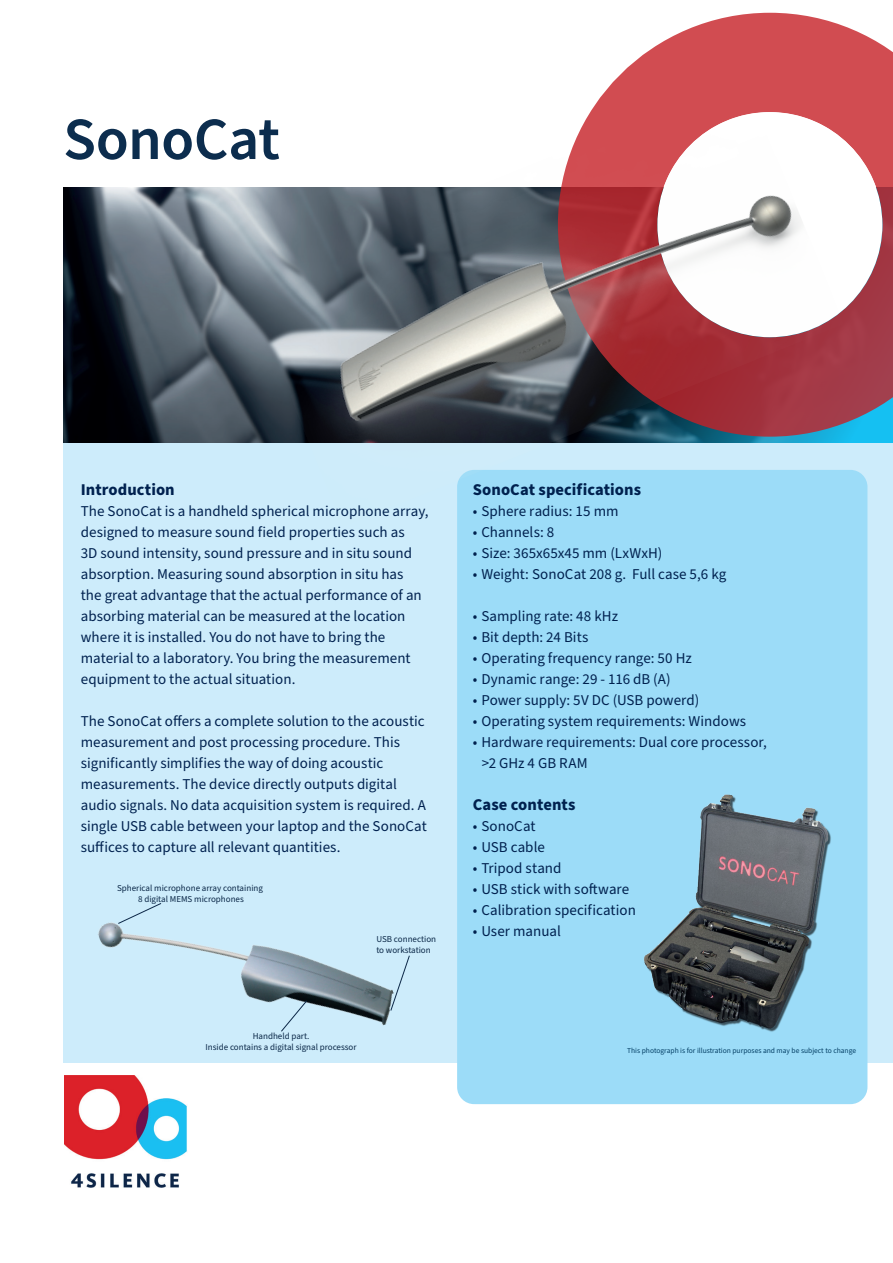
<style>
.page{position:relative;width:893px;height:1263px;background:#fff}
.page>*{position:absolute;margin:0;border:0;box-sizing:border-box;transform-origin:0 0}
.t1{font:600 60px "Source Sans Pro";letter-spacing:-.01em;color:#0c2d4e}
.t2{font:700 16.5px "Source Sans Pro";letter-spacing:.005em;color:#00214f}
.t3{font:15px/21px "Source Sans Pro";color:#00214f}
.t4{font:9px/10.8px "Source Sans Pro";color:#0a2747;text-align:center}
.t5{font:7.5px "Source Sans Pro";color:#054066}
</style>
<div class="page">
<div style="left:64px;top:189px;width:829px;height:873px;background:#cdecfb"></div>
<img style="left:64px;top:187px;width:160px;height:255px">
<div style="left:457px;top:470px;width:410px;height:634px;background:#9cdcf8;border-radius:17px"></div>
<svg style="left:684px;top:13px;width:209px;height:424px;background:#b75f6a"></svg>
<div style="left:657px;top:112px;width:225px;height:225px;background:#fff;border-radius:50%"></div>
<img style="left:64px;top:1075px;width:123px;height:113px">
<img style="left:644px;top:794px;width:187px;height:238px">
<img style="left:95px;top:922px;width:308px;height:191px">
<svg style="left:117px;top:903px;width:45px;height:21px"></svg>
<svg style="left:280px;top:1000px;width:28px;height:32px"></svg>
<svg style="left:390px;top:955px;width:20px;height:56px"></svg>
<img style="left:224px;top:31px;width:620px;height:454px">
<h1 class="t1" style="left:63px;top:99px;width:218px">SonoCat</h1>
<p class="t2" style="left:81px;top:478px;width:95px">Introduction</p>
<p class="t3" style="left:81px;top:501px;width:349px">The SonoCat is a handheld spherical microphone array, designed to measure sound field properties such as<br>3D sound intensity, sound pressure and in situ sound absorption. Measuring sound absorption in situ has<br>the great advantage that the actual performance of an absorbing material can be measured at the location where it is installed. You do not have to bring the material to a laboratory. You bring the measurement equipment to the actual situation.</p>
<p class="t3" style="left:81px;top:711px;width:348px">The SonoCat offers a complete solution to the acoustic measurement and post processing procedure. This significantly simplifies the way of doing acoustic measurements. The device directly outputs digital audio signals. No data acquisition system is required. A single USB cable between your laptop and the SonoCat suffices to capture all relevant quantities.</p>
<p class="t4" style="left:117px;top:883px;width:147px">Spherical microphone array containing<br>8 digital MEMS microphones</p>
<p class="t4" style="left:376px;top:934px;width:61px;text-align:left">USB connection to workstation</p>
<p class="t4" style="left:205px;top:1031px;width:153px">Handheld part.<br>Inside contains a digital signal processor</p>
<p class="t2" style="left:473px;top:478px;width:170px">SonoCat specifications</p>
<p class="t3" style="left:473px;top:501px;width:147px">• Sphere radius: 15 mm</p>
<p class="t3" style="left:473px;top:522px;width:83px">• Channels: 8</p>
<p class="t3" style="left:473px;top:543px;width:191px">• Size: 365x65x45 mm (LxWxH)</p>
<p class="t3" style="left:473px;top:564px;width:255px">• Weight: SonoCat 208 g. Full case 5,6 kg</p>
<p class="t3" style="left:473px;top:606px;width:147px">• Sampling rate: 48 kHz</p>
<p class="t3" style="left:473px;top:627px;width:117px">• Bit depth: 24 Bits</p>
<p class="t3" style="left:473px;top:648px;width:220px">• Operating frequency range: 50 Hz</p>
<p class="t3" style="left:473px;top:669px;width:199px">• Dynamic range: 29 - 116 dB (A)</p>
<p class="t3" style="left:473px;top:690px;width:228px">• Power supply: 5V DC (USB powerd)</p>
<p class="t3" style="left:473px;top:711px;width:275px">• Operating system requirements: Windows</p>
<p class="t3" style="left:482px;top:732px;width:286px;text-indent:-9px">• Hardware requirements: Dual core processor, &gt;2 GHz 4 GB RAM</p>
<p class="t2" style="left:473px;top:793px;width:104px">Case contents</p>
<p class="t3" style="left:473px;top:816px;width:64px">• SonoCat</p>
<p class="t3" style="left:473px;top:837px;width:74px">• USB cable</p>
<p class="t3" style="left:473px;top:858px;width:90px">• Tripod stand</p>
<p class="t3" style="left:473px;top:879px;width:158px">• USB stick with software</p>
<p class="t3" style="left:473px;top:900px;width:165px">• Calibration specification</p>
<p class="t3" style="left:473px;top:921px;width:89px">• User manual</p>
<p class="t5" style="left:627px;top:1045px;width:230px">This photograph is for illustration purposes and may be subject to change</p>
</div>
